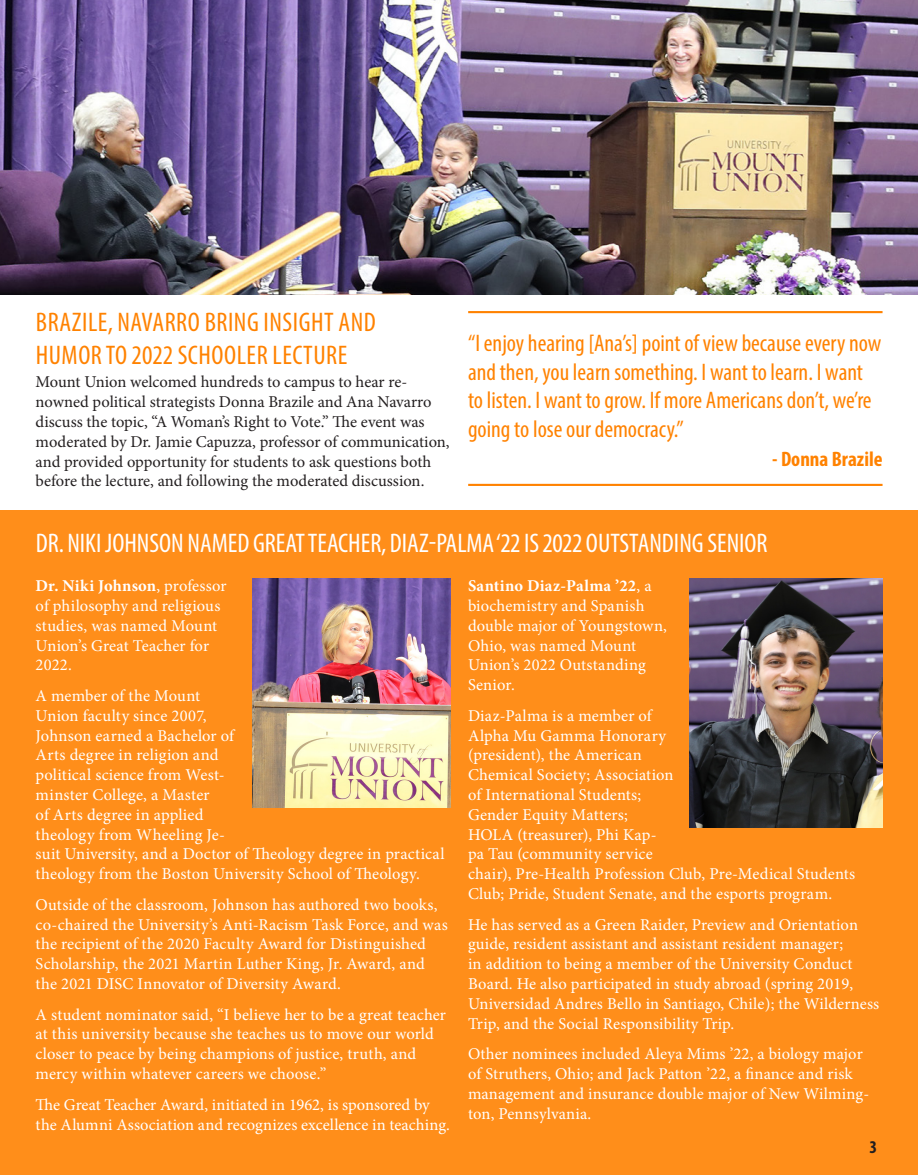
<style>
.page{position:relative;width:918px;height:1175px;background:#fff}
.page>*{position:absolute;margin:0;border:0;box-sizing:border-box;transform-origin:0 0}
.t1{font:condensed 27px "Myriad Pro";color:#fff}
.t2{font:condensed 27px "Myriad Pro";letter-spacing:.02em;color:#ff8200}
.t3{font:condensed 24px/28.8px "Myriad Pro";color:#ff8200}
.t4{font:700 condensed 21px "Myriad Pro";color:#ff8200}
.t5{font:700 condensed 18px "Myriad Pro";color:#231f20}
.t6{font:16.5px/19.8px "Minion Pro";letter-spacing:.01em;color:#fff}
.t7{font:16.5px/19.8px "Minion Pro";letter-spacing:-.005em;color:#231f20}
.s1{font-weight:700}
</style>
<div class="page">
<img style="left:0;top:0;width:918px;height:295px">
<div style="left:0;top:511px;width:918px;height:663px;background:#ff8e1a"></div>
<hr style="left:468px;top:311px;width:415px;height:2px;background:#ff8200">
<hr style="left:468px;top:484px;width:415px;height:2px;background:#ff8200">
<img style="left:252px;top:579px;width:198px;height:228px">
<img style="left:689px;top:579px;width:193px;height:248px">
<p class="t2" style="left:36px;top:306px;width:341px">BRAZILE, NAVARRO BRING INSIGHT AND</p>
<p class="t2" style="left:36px;top:338px;width:313px">HUMOR TO 2022 SCHOOLER LECTURE</p>
<p class="t7" style="left:36px;top:372px;width:416px">Mount Union welcomed hundreds to campus to hear re&shy;nowned political strategists Donna Brazile and Ana Navarro discuss the topic, “A Woman’s Right to Vote.” The event was moderated by Dr. Jamie Capuzza, professor of communication, and provided opportunity for students to ask questions both before the lecture, and following the moderated discussion.</p>
<p class="t3" style="left:468px;top:328px;width:415px">“I enjoy hearing [Ana’s] point of view because every now and then, you learn something. I want to learn. I want to listen. I want to grow. If more Americans don’t, we’re going to lose our democracy.”</p>
<p class="t4" style="left:772px;top:446px;width:112px">- Donna Brazile</p>
<p class="t1" style="left:36px;top:526px;width:733px">DR. NIKI JOHNSON NAMED GREAT TEACHER, DIAZ-PALMA ‘22 IS 2022 OUTSTANDING SENIOR</p>
<p class="t6" style="left:36px;top:576px;width:192px"><span class="s1">Dr. Niki Johnson</span>, professor of philosophy and religious studies, was named Mount<br>Union’s Great Teacher for<br>2022.</p>
<p class="t6" style="left:36px;top:686px;width:410px">A member of the Mount<br>Union faculty since 2007,<br>Johnson earned a Bachelor of<br>Arts degree in religion and<br>political science from West-<br>minster College, a Master<br>of Arts degree in applied<br>theology from Wheeling Je-<br>suit University, and a Doctor of Theology degree in practical theology from the Boston University School of Theology.</p>
<p class="t6" style="left:36px;top:894px;width:414px">Outside of the classroom, Johnson has authored two books, co-chaired the University’s Anti-Racism Task Force, and was the recipient of the 2020 Faculty Award for Distinguished Scholarship, the 2021 Martin Luther King, Jr. Award, and the 2021 DISC Innovator of Diversity Award.</p>
<p class="t6" style="left:36px;top:1004px;width:412px">A student nominator said, “I believe her to be a great teacher at this university because she teaches us to move our world closer to peace by being champions of justice, truth, and mercy within whatever careers we choose.”</p>
<p class="t6" style="left:36px;top:1094px;width:416px">The Great Teacher Award, initiated in 1962, is sponsored by the Alumni Association and recognizes excellence in teaching.</p>
<p class="t6" style="left:468px;top:576px;width:200px"><span class="s1">Santino Diaz-Palma ’22</span>, a biochemistry and Spanish double major of Youngstown,<br>Ohio, was named Mount<br>Union’s 2022 Outstanding<br>Senior.</p>
<p class="t6" style="left:468px;top:705px;width:389px">Diaz-Palma is a member of<br>Alpha Mu Gamma Honorary<br>(president), the American<br>Chemical Society; Association<br>of International Students;<br>Gender Equity Matters;<br>HOLA (treasurer), Phi Kap-<br>pa Tau (community service<br>chair), Pre-Health Profession Club, Pre-Medical Students<br>Club; Pride, Student Senate, and the esports program.</p>
<p class="t6" style="left:468px;top:914px;width:413px">He has served as a Green Raider, Preview and Orientation guide, resident assistant and assistant resident manager;<br>in addition to being a member of the University Conduct Board. He also participated in study abroad (spring 2019, Universidad Andres Bello in Santiago, Chile); the Wilderness Trip, and the Social Responsibility Trip.</p>
<p class="t6" style="left:468px;top:1044px;width:403px">Other nominees included Aleya Mims ’22, a biology major of Struthers, Ohio; and Jack Patton ’22, a finance and risk management and insurance double major of New Wilming&shy;ton, Pennsylvania.</p>
<p class="t5" style="left:869px;top:1135px;width:9px">3</p>
</div>
